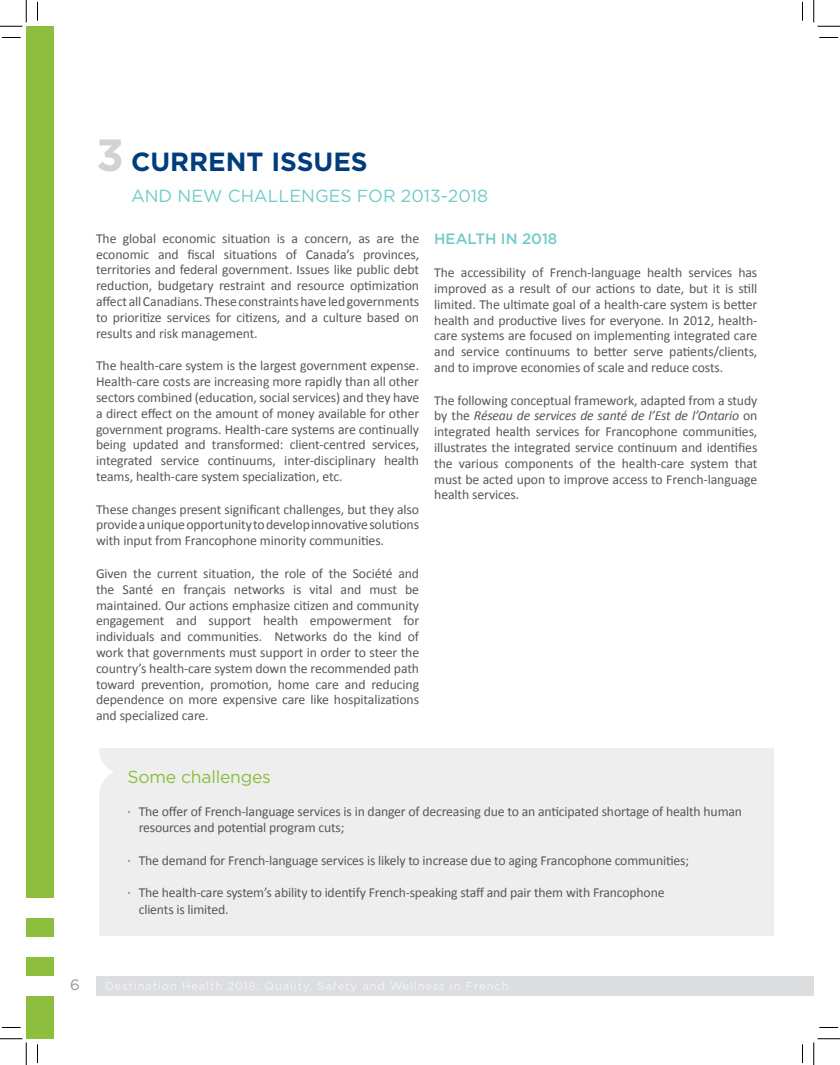
<style>
.page{position:relative;width:840px;height:1065px;background:#fff}
.page>*{position:absolute;margin:0;border:0;box-sizing:border-box;transform-origin:0 0}
.t1{font:700 26.25px "Gotham";color:#013d7d}
.t2{font:17.5px "Gotham";color:#72caca}
.t3{font:17.5px "Gotham";letter-spacing:-.015em;color:#8dbe3e}
.t4{font:500 15px "Gotham";color:#72caca}
.t5{font:15px "Gotham";color:#939598}
.t6{font:13.75px/15.9px "Calibri";letter-spacing:-.015em;color:#57585a;text-align:justify}
.s1{font-size:45px;color:#d1d2d4}
.s2{font-style:italic}
</style>
<div class="page">
<div style="left:96px;top:976px;width:718px;height:20px;background:#dcdddf"></div>
<div style="left:26px;top:26px;width:28px;height:1013px;background:#8dbe3e"></div>
<div style="left:26px;top:976px;width:32px;height:20px;background:#fff"></div>
<div style="left:26px;top:938px;width:32px;height:19px;background:#fff"></div>
<div style="left:26px;top:899px;width:32px;height:19px;background:#fff"></div>
<div style="left:99px;top:749px;width:675px;height:187px;background:#eeeeef"></div>
<svg style="left:99px;top:755px;width:14px;height:36px"></svg>
<svg style="left:2px;top:37px;width:19px;height:1px"></svg>
<svg style="left:819px;top:37px;width:19px;height:1px"></svg>
<svg style="left:2px;top:1027px;width:19px;height:1px"></svg>
<svg style="left:819px;top:1027px;width:19px;height:1px"></svg>
<svg style="left:37px;top:2px;width:1px;height:19px"></svg>
<svg style="left:37px;top:1044px;width:1px;height:19px"></svg>
<svg style="left:802px;top:2px;width:1px;height:19px"></svg>
<svg style="left:802px;top:1044px;width:1px;height:19px"></svg>
<svg style="left:0;top:0;width:27px;height:27px"></svg>
<svg style="left:0;top:1039px;width:27px;height:26px"></svg>
<svg style="left:814px;top:0;width:26px;height:27px"></svg>
<svg style="left:814px;top:1039px;width:26px;height:26px"></svg>
<p class="t1" style="left:96px;top:144px;width:273px"><span class="s1">3</span> CURRENT ISSUES</p>
<p class="t2" style="left:131px;top:185px;width:359px">AND NEW CHALLENGES FOR 2013-2018</p>
<p class="t6" style="left:96px;top:230px;width:325px">The global economic situation is a concern, as are the economic and fiscal situations of Canada’s provinces, territories and federal government. Issues like public debt reduction, budgetary restraint and resource optimization affect all Canadians. These constraints have led governments to prioritize services for citizens, and a culture based on results and risk management.</p>
<p class="t6" style="left:96px;top:357px;width:325px">The health-care system is the largest government expense.<br>Health-care costs are increasing more rapidly than all other sectors combined (education, social services) and they have a direct effect on the amount of money available for other government programs. Health-care systems are continually being updated and transformed: client-centred services, integrated service continuums, inter-disciplinary health teams, health-care system specialization, etc.</p>
<p class="t6" style="left:96px;top:500px;width:325px">These changes present significant challenges, but they also provide a unique opportunity to develop innovative solutions with input from Francophone minority communities.</p>
<p class="t6" style="left:96px;top:565px;width:325px">Given the current situation, the role of the Société and the Santé en français networks is vital and must be maintained. Our actions emphasize citizen and community engagement and support health empowerment for individuals and communities. Networks do the kind of work that governments must support in order to steer the country’s health-care system down the recommended path toward prevention, promotion, home care and reducing dependence on more expensive care like hospitalizations and specialized care.</p>
<p class="t4" style="left:434px;top:229px;width:125px">HEALTH IN 2018</p>
<p class="t6" style="left:434px;top:264px;width:325px">The accessibility of French-language health services has improved as a result of our actions to date, but it is still limited. The ultimate goal of a health-care system is better health and productive lives for everyone. In 2012, health&shy;care systems are focused on implementing integrated care and service continuums to better serve patients/clients, and to improve economies of scale and reduce costs.</p>
<p class="t6" style="left:434px;top:391px;width:325px">The following conceptual framework, adapted from a study by the <span class="s2">Réseau de services de santé de l’Est de l’Ontario</span> on integrated health services for Francophone communities, illustrates the integrated service continuum and identifies the various components of the health-care system that must be acted upon to improve access to French-language health services.</p>
<p class="t3" style="left:128px;top:766px;width:145px">Some challenges</p>
<p class="t6" style="left:139px;top:802px;width:605px;line-height:16.5px;text-indent:-11px">· The offer of French-language services is in danger of decreasing due to an anticipated shortage of health human resources and potential program cuts;</p>
<p class="t6" style="left:128px;top:852px;width:563px">· The demand for French-language services is likely to increase due to aging Francophone communities;</p>
<p class="t6" style="left:139px;top:884px;width:527px;line-height:16.5px;text-indent:-11px">· The health-care system’s ability to identify French-speaking staff and pair them with Francophone clients is limited.</p>
<p class="t5" style="left:70px;top:975px;width:11px">6</p>
</div>
